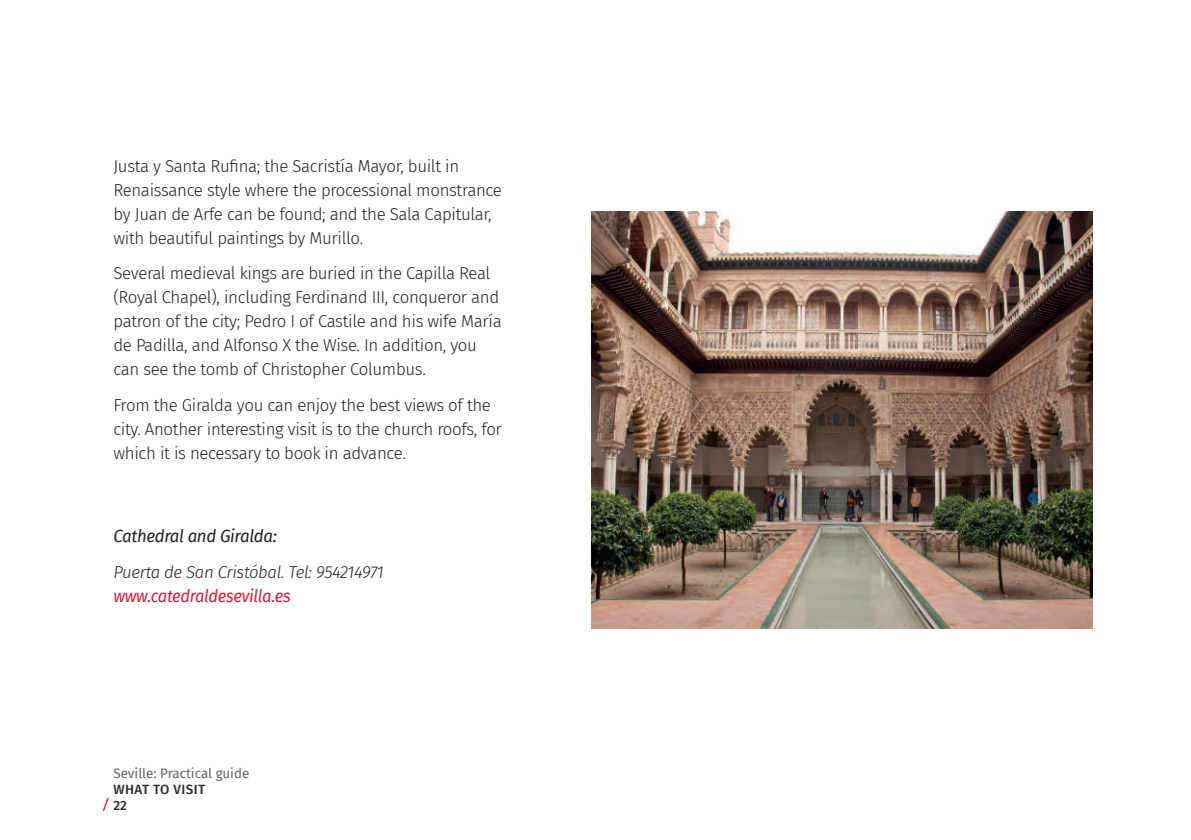
<style>
.page{position:relative;width:1191px;height:840px;background:#fff}
.page>*{position:absolute;margin:0;border:0;box-sizing:border-box;transform-origin:0 0}
.t1{font:300 17.2px/24px "Fira Sans";letter-spacing:-.02em;color:#231f20}
.t2{font:italic 300 17.2px "Fira Sans";letter-spacing:-.02em;color:#231f20}
.t3{font:italic 17.2px "Fira Sans";letter-spacing:-.02em;color:#d31e39;scale:.96 1}
.t4{font:italic 17.2px "Fira Sans";letter-spacing:-.02em;color:#231f20}
.t5{font:700 14px "Officina Sans Std";color:#d31e39}
.t6{font:13.4px "Fira Sans";color:#676260}
.t7{font:500 13.4px/16px "Fira Sans";letter-spacing:.03em;color:#2e2926}
</style>
<div class="page">
<img style="left:592px;top:211px;width:500px;height:417px">
<p class="t1" style="left:113px;top:154px;width:390px">Justa y Santa Rufina; the Sacristía Mayor, built in Renaissance style where the processional monstrance by Juan de Arfe can be found; and the Sala Capitular, with beautiful paintings by Murillo.</p>
<p class="t1" style="left:113px;top:261px;width:390px">Several medieval kings are buried in the Capilla Real (Royal Chapel), including Ferdinand III, conqueror and patron of the city; Pedro I of Castile and his wife María de Padilla, and Alfonso X the Wise. In addition, you can see the tomb of Christopher Columbus.</p>
<p class="t1" style="left:113px;top:392px;width:390px">From the Giralda you can enjoy the best views of the city. Another interesting visit is to the church roofs, for which it is necessary to book in advance.</p>
<p class="t4" style="left:113px;top:523px;width:165px">Cathedral and Giralda:</p>
<p class="t2" style="left:113px;top:559px;width:272px">Puerta de San Cristóbal. Tel: 954214971</p>
<p class="t3" style="left:113px;top:582px;width:186px">www.catedraldesevilla.es</p>
<p class="t6" style="left:113px;top:762px;width:137px">Seville: Practical guide</p>
<p class="t7" style="left:113px;top:780px;width:93px">WHAT TO VISIT<br>22</p>
<p class="t5" style="left:103px;top:794px;width:8px">/</p>
</div>
